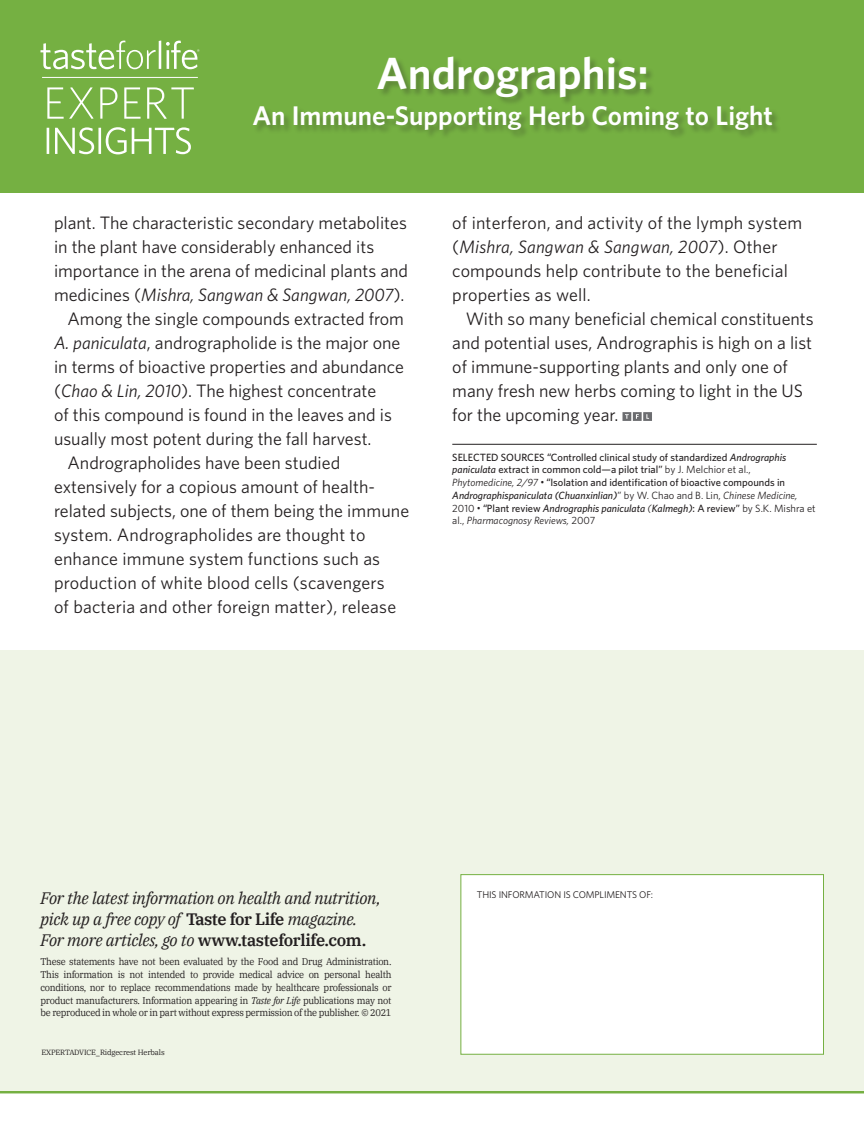
<style>
.page{position:relative;width:864px;height:1134px;background:#fff}
.page>*{position:absolute;margin:0;border:0;box-sizing:border-box;transform-origin:0 0}
.EA_Headline_Reverse{font:600 45px "Whitney";color:#fff}
.EA_Headline_Reverse-2{font:600 27px "Whitney";color:#fff}
.t1{font:18px/24px "Whitney";color:#231f20}
.t2{font:italic 16.5px/21px "IBM Plex Serif";letter-spacing:-.02em;color:#231f20}
.SM_Sources{font:500 10.5px/12.8px "Whitney";color:#231f20}
.t3{font:9.75px/12.8px "IBM Plex Serif";letter-spacing:-.03em;color:#231f20;text-align:justify;scale:.95 1}
.t4{font:9.75px "Whitney";letter-spacing:-.015em;color:#231f20}
.t5{font:7.5px "IBM Plex Serif";letter-spacing:-.02em;color:#231f20}
.s1{font-style:italic}
.s2{font-family:"Open Sans";font-weight:400}
.s3{font-weight:400}
.s4{font-weight:400;font-style:italic}
.s5{font-weight:600;font-style:normal}
</style>
<div class="page">
<div style="left:0;top:0;width:864px;height:192px;background:#75b042"></div>
<hr style="left:0;top:1089px;width:864px;height:4px;background:#75b042">
<div style="left:0;top:650px;width:864px;height:441px;background:#eff4e6"></div>
<div style="left:460px;top:874px;width:364px;height:181px;background:#fff;border:1px solid #75b042"></div>
<div style="left:253px;top:57px;width:528px;height:82px;background:#231f20;opacity:.28"></div>
<hr style="left:452px;top:444px;width:365px;height:1px;background:#231f20">
<svg style="left:623px;top:412px;width:29px;height:9px"></svg>
<hr style="left:42px;top:77px;width:156px;height:1px;background:#fff">
<svg style="left:40px;top:41px;width:159px;height:28px"></svg>
<svg style="left:47px;top:127px;width:144px;height:27px"></svg>
<svg style="left:47px;top:87px;width:147px;height:32px"></svg>
<p class="EA_Headline_Reverse" style="left:377px;top:46px;width:274px">Andrographis:</p>
<p class="EA_Headline_Reverse-2" style="left:252px;top:100px;width:522px">An Immune-Supporting Herb Coming to Light</p>
<p class="t1" style="left:54px;top:210px;width:356px">plant. The characteristic secondary metabolites in the plant have considerably enhanced its importance in the arena of medicinal plants and medicines (<span class="s1">Mishra, Sangwan &amp; Sangwan, 2007</span>).</p>
<p class="t1" style="left:54px;top:306px;width:352px;text-indent:14px">Among the single compounds extracted from <span class="s1">A. paniculata</span>, andrographolide is the major one in terms of bioactive properties and abundance (<span class="s1">Chao &amp; Lin, 2010</span>). The highest concentrate<br>of this compound is found in the leaves and is usually most potent during the fall harvest.</p>
<p class="t1" style="left:54px;top:450px;width:357px;text-indent:14px">Andrographolides have been studied extensively for a copious amount of health&shy;related subjects, one of them being the immune system. Andrographolides are thought to enhance immune system functions such as production of white blood cells (scavengers<br>of bacteria and other foreign matter), release</p>
<p class="t1" style="left:452px;top:210px;width:351px">of interferon, and activity of the lymph system (<span class="s1">Mishra, Sangwan &amp; Sangwan, 2007</span>). Other compounds help contribute to the beneficial properties as well.</p>
<p class="t1" style="left:452px;top:306px;width:363px;text-indent:14px">With so many beneficial chemical constituents and potential uses, Andrographis is high on a list of immune-supporting plants and only one of many fresh new herbs coming to light in the US for the upcoming year.</p>
<p class="SM_Sources" style="left:452px;top:450px;width:365px">SELECTED SOURCES <span class="s2">“</span>Controlled clinical study of standardized <span class="s1">Andrographis paniculata</span> extract in common cold—a pilot trial” <span class="s3">by J. Melchior et al., </span><span class="s4">Phytomedicine, 2/97</span> <span class="s2">• “</span>Isolation and identification of bioactive compounds in <span class="s1">Andrographispaniculata (Chuanxinlian)</span><span class="s3">” by W. Chao and B. Lin,</span> <span class="s4">Chinese Medicine, </span><span class="s3">2010</span> <span class="s2">• “</span>Plant review <span class="s1">Andrographis paniculata</span> <span class="s4">(</span><span class="s1">Kalmegh)</span>: A review” <span class="s3">by S.K. Mishra et al.,</span> <span class="s4">Pharmacognosy Reviews,</span> <span class="s3">2007</span></p>
<p class="t2" style="left:40px;top:886px;width:342px">For the latest information on health and nutrition, pick up a free copy of <span class="s5">Taste for Life</span> magazine.<br>For more articles, go to <span class="s5">www.tasteforlife.com.</span></p>
<p class="t3" style="left:40px;top:955px;width:371px">These statements have not been evaluated by the Food and Drug Administration.<br>This information is not intended to provide medical advice on personal health conditions, nor to replace recommendations made by healthcare professionals or product manufacturers. Information appearing in <span class="s1">Taste for Life</span> publications may not be reproduced in whole or in part without express permission of the publisher. © 2021</p>
<p class="t5" style="left:42px;top:1046px;width:125px">EXPERTADVICE_Ridgecrest Herbals</p>
<p class="t4" style="left:477px;top:889px;width:177px">THIS INFORMATION IS COMPLIMENTS OF:</p>
</div>
